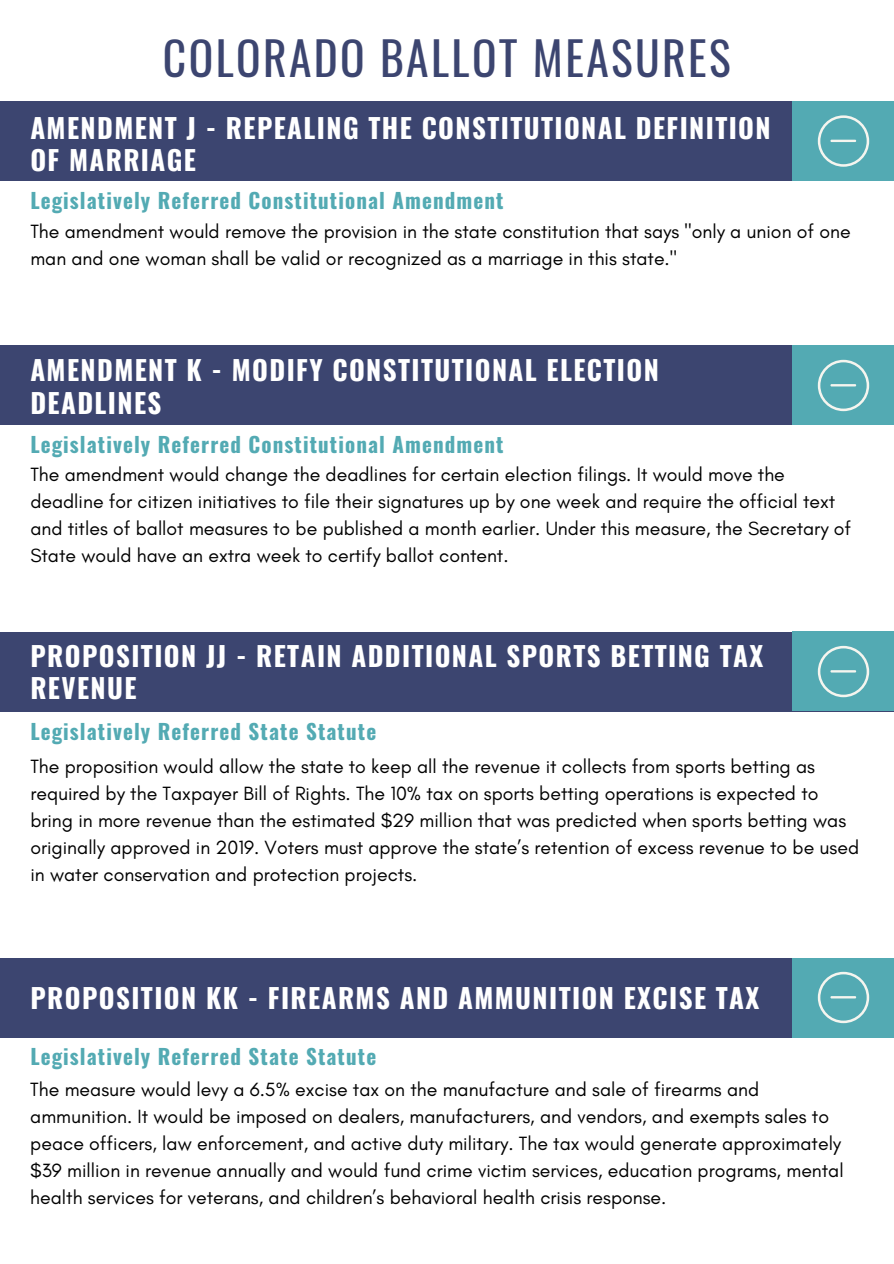
<style>
.page{position:relative;width:894px;height:1264px;background:#fff}
.page>*{position:absolute;margin:0;border:0;box-sizing:border-box;transform-origin:0 0}
.t1{font:45.6px "Oswald";letter-spacing:.05em;color:#3c4570}
.t2{font:700 27px/32.7px "Oswald";letter-spacing:.05em;color:#fff}
.t3{font:700 21px "Oswald";letter-spacing:.05em;color:#53aab3}
.t4{font:19.5px/27px "Glacial Indifference";color:#000}
</style>
<div class="page">
<div style="left:0;top:346px;width:893px;height:79px;background:#3c4570"></div>
<div style="left:791px;top:346px;width:102px;height:79px;background:#53aab3"></div>
<div style="left:0;top:631px;width:893px;height:80px;background:#3c4570"></div>
<div style="left:791px;top:631px;width:102px;height:80px;background:#53aab3"></div>
<div style="left:0;top:957px;width:893px;height:80px;background:#3c4570"></div>
<div style="left:791px;top:957px;width:102px;height:80px;background:#53aab3"></div>
<div style="left:0;top:101px;width:893px;height:80px;background:#3c4570"></div>
<div style="left:791px;top:101px;width:102px;height:80px;background:#53aab3"></div>
<svg style="left:817px;top:115px;width:51px;height:52px"></svg>
<hr style="left:829px;top:140px;width:27px;height:2px;background:#f5f5ef;border-radius:2px">
<svg style="left:817px;top:360px;width:51px;height:51px"></svg>
<hr style="left:829px;top:384px;width:27px;height:2px;background:#f5f5ef;border-radius:2px">
<svg style="left:817px;top:646px;width:51px;height:51px"></svg>
<hr style="left:829px;top:670px;width:27px;height:2px;background:#f5f5ef;border-radius:2px">
<svg style="left:817px;top:971px;width:51px;height:52px"></svg>
<hr style="left:829px;top:996px;width:27px;height:2px;background:#f5f5ef;border-radius:2px">
<h1 class="t1" style="left:163px;top:23px;width:569px">COLORADO BALLOT MEASURES</h1>
<h2 class="t2" style="left:30px;top:110px;width:741px">AMENDMENT J - REPEALING THE CONSTITUTIONAL DEFINITION<br>OF MARRIAGE</h2>
<p class="t3" style="left:30px;top:184px;width:474px">Legislatively Referred Constitutional Amendment</p>
<h3 class="t4" style="left:30px;top:218px;width:821px">The amendment would remove the provision in the state constitution that says "only a union of one man and one woman shall be valid or recognized as a marriage in this state."</h3>
<p class="t2" style="left:30px;top:352px;width:630px">AMENDMENT K - MODIFY CONSTITUTIONAL ELECTION<br>DEADLINES</p>
<h3 class="t3" style="left:30px;top:427px;width:474px">Legislatively Referred Constitutional Amendment</h3>
<h2 class="t4" style="left:30px;top:461px;width:822px">The amendment would change the deadlines for certain election filings. It would move the deadline for citizen initiatives to file their signatures up by one week and require the official text and titles of ballot measures to be published a month earlier. Under this measure, the Secretary of State would have an extra week to certify ballot content.</h2>
<p class="t2" style="left:30px;top:638px;width:734px">PROPOSITION JJ - RETAIN ADDITIONAL SPORTS BETTING TAX<br>REVENUE</p>
<h2 class="t3" style="left:30px;top:715px;width:347px">Legislatively Referred State Statute</h2>
<p class="t4" style="left:30px;top:752px;width:830px">The proposition would allow the state to keep all the revenue it collects from sports betting as required by the Taxpayer Bill of Rights. The 10% tax on sports betting operations is expected to bring in more revenue than the estimated $29 million that was predicted when sports betting was originally approved in 2019. Voters must approve the state’s retention of excess revenue to be used in water conservation and protection projects.</p>
<p class="t2" style="left:30px;top:980px;width:730px">PROPOSITION KK - FIREARMS AND AMMUNITION EXCISE TAX</p>
<p class="t3" style="left:30px;top:1040px;width:347px">Legislatively Referred State Statute</p>
<h3 class="t4" style="left:30px;top:1075px;width:814px">The measure would levy a 6.5% excise tax on the manufacture and sale of firearms and ammunition. It would be imposed on dealers, manufacturers, and vendors, and exempts sales to peace officers, law enforcement, and active duty military. The tax would generate approximately $39 million in revenue annually and would fund crime victim services, education programs, mental health services for veterans, and children’s behavioral health crisis response.</h3>
</div>
